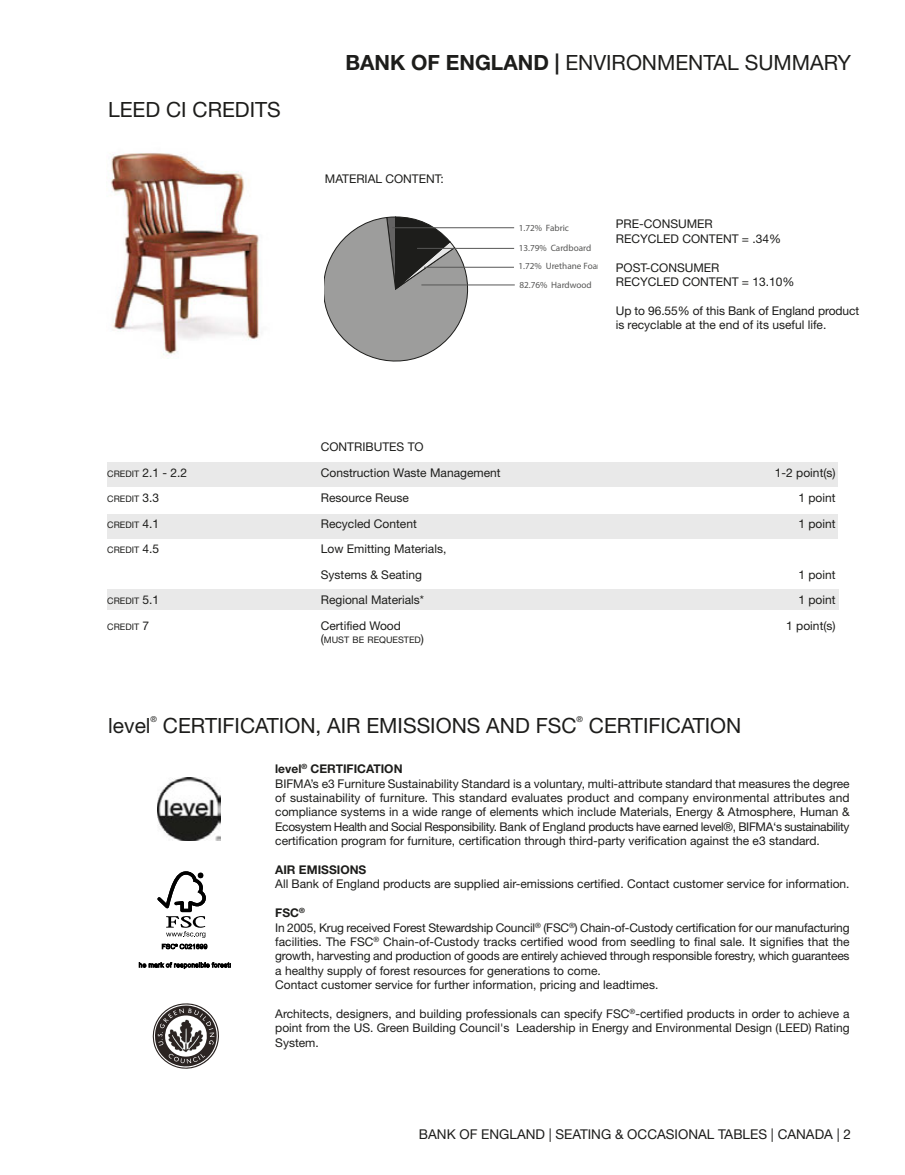
<style>
.page{position:relative;width:905px;height:1175px;background:#fff}
.page>*{position:absolute;margin:0;border:0;box-sizing:border-box;transform-origin:0 0}
.t1{font:21px "Helvetica Neue LT Std";color:#1d1d1b}
.t2{font:13.5px "Helvetica Neue LT Std";color:#1d1d1b}
.t3{font:12px/14.4px "Helvetica Neue LT Std";color:#1d1d1b}
.t4{font:700 12px "Helvetica Neue LT Std";color:#1d1d1b}
.t5{font:700 9.15px "Bell Gothic BT";color:#575756}
.t6{font:9px "Helvetica Neue LT Std";color:#1d1d1b}
.t7{font:8.1px "Helvetica Neue LT Std";color:#1d1d1b}
.s1{font-weight:700}
.s2{font-size:9px}
.s3{font-size:12px}
</style>
<div class="page">
<img style="left:111px;top:153px;width:149px;height:206px">
<svg style="left:324px;top:217px;width:153px;height:144px"></svg>
<hr style="left:421px;top:285px;width:94px;height:1px;background:#575756">
<hr style="left:392px;top:227px;width:122px;height:1px;background:#575756">
<hr style="left:417px;top:248px;width:97px;height:1px;background:#575756">
<hr style="left:424px;top:267px;width:90px;height:1px;background:#575756">
<svg style="left:157px;top:871px;width:50px;height:78px"></svg>
<svg style="left:139px;top:962px;width:92px;height:6px"></svg>
<svg style="left:152px;top:1003px;width:67px;height:66px"></svg>
<img style="left:157px;top:777px;width:63px;height:63px">
<div style="left:108px;top:462px;width:730px;height:24px;background:#e9e9e9"></div>
<div style="left:108px;top:513px;width:730px;height:25px;background:#e9e9e9"></div>
<div style="left:108px;top:589px;width:731px;height:21px;background:#e9e9e9"></div>
<h1 class="t1" style="left:108px;top:102px;width:174px">LEED CI CREDITS</h1>
<h1 class="t1" style="left:345px;top:55px;width:507px"><span class="s1">BANK OF ENGLAND |</span> ENVIRONMENTAL SUMMARY</h1>
<p class="t3" style="left:325px;top:173px;width:120px">MATERIAL CONTENT:</p>
<p class="t5" style="left:518px;top:222px;width:52px">1.72% Fabric</p>
<p class="t5" style="left:518px;top:242px;width:74px">13.79% Cardboard</p>
<p class="t5" style="left:518px;top:261px;width:88px">1.72% Urethane Foam</p>
<p class="t5" style="left:519px;top:279px;width:74px">82.76% Hardwood</p>
<p class="t3" style="left:616px;top:218px;width:167px">PRE-CONSUMER<br>RECYCLED CONTENT = .34%</p>
<p class="t3" style="left:616px;top:261px;width:180px">POST-CONSUMER<br>RECYCLED CONTENT = 13.10%</p>
<p class="t3" style="left:616px;top:305px;width:245px">Up to 96.55% of this Bank of England product is recyclable at the end of its useful life.</p>
<p class="t3" style="left:321px;top:441px;width:104px">CONTRIBUTES TO</p>
<p class="t3" style="left:107px;top:466px;width:82px"><span class="s2">CREDIT</span> 2.1 - 2.2</p>
<p class="t3" style="left:321px;top:466px;width:181px">Construction Waste Management</p>
<p class="t3" style="left:775px;top:466px;width:62px">1-2 point(s)</p>
<p class="t6" style="left:107px;top:496px;width:54px">CREDIT <span class="s3">3.3</span></p>
<p class="t3" style="left:321px;top:492px;width:90px">Resource Reuse</p>
<p class="t3" style="left:798px;top:492px;width:39px">1 point</p>
<p class="t6" style="left:107px;top:521px;width:54px">CREDIT <span class="s3">4.1</span></p>
<p class="t3" style="left:321px;top:517px;width:98px">Recycled Content</p>
<p class="t3" style="left:798px;top:517px;width:39px">1 point</p>
<p class="t6" style="left:107px;top:547px;width:54px">CREDIT <span class="s3">4.5</span></p>
<p class="t3" style="left:321px;top:537px;width:127px;line-height:25.5px">Low Emitting Materials,<br>Systems &amp; Seating</p>
<p class="t3" style="left:798px;top:568px;width:39px">1 point</p>
<p class="t6" style="left:107px;top:598px;width:54px">CREDIT <span class="s3">5.1</span></p>
<p class="t3" style="left:321px;top:594px;width:105px">Regional Materials*</p>
<p class="t3" style="left:798px;top:594px;width:39px">1 point</p>
<p class="t6" style="left:107px;top:623px;width:44px">CREDIT <span class="s3">7</span></p>
<p class="t3" style="left:321px;top:619px;width:82px">Certified Wood</p>
<p class="t3" style="left:786px;top:619px;width:51px">1 point(s)</p>
<p class="t6" style="left:321px;top:637px;width:105px"><span class="s3">(</span> MUST BE REQUESTED<span class="s3">)</span></p>
<h1 class="t1" style="left:108px;top:717px;width:44px">level</h1>
<p class="t7" style="left:151px;top:716px;width:8px">®</p>
<h1 class="t1" style="left:163px;top:717px;width:415px">CERTIFICATION, AIR EMISSIONS AND FSC</h1>
<p class="t7" style="left:576px;top:716px;width:8px">®</p>
<h1 class="t1" style="left:589px;top:717px;width:154px">CERTIFICATION</h1>
<p class="t3" style="left:275px;top:763px;width:576px"><span class="s1">level</span><sup>®</sup> <span class="s1">CERTIFICATION<br></span>BIFMA’s e3 Furniture Sustainability Standard is a voluntary, multi-attribute standard that measures the degree of sustainability of furniture. This standard evaluates product and company environmental attributes and compliance systems in a wide range of elements which include Materials, Energy &amp; Atmosphere, Human &amp; Ecosystem Health and Social Responsibility. Bank of England products have earned level®, BIFMA‘s sustainability certification program for furniture, certification through third-party verification against the e3 standard.</p>
<p class="t4" style="left:275px;top:865px;width:93px">AIR EMISSIONS</p>
<p class="t3" style="left:275px;top:878px;width:576px">All Bank of England products are supplied air-emissions certified. Contact customer service for information.</p>
<p class="t3" style="left:275px;top:907px;width:576px"><span class="s1">FSC</span><sup>®<br></sup>In 2005, Krug received Forest Stewardship Council<sup>®</sup> (FSC<sup>®</sup>) Chain-of-Custody certification for our manufacturing facilities. The FSC<sup>®</sup> Chain-of-Custody tracks certified wood from seedling to final sale. It signifies that the growth, harvesting and production of goods are entirely achieved through responsible forestry, which guarantees a healthy supply of forest resources for generations to come.<br>Contact customer service for further information, pricing and leadtimes.</p>
<p class="t3" style="left:275px;top:1007px;width:576px;text-align:justify">Architects, designers, and building professionals can specify FSC<sup>®</sup>-certified products in order to achieve a point from the US. Green Building Council's Leadership in Energy and Environmental Design (LEED) Rating System.</p>
<p class="t2" style="left:419px;top:1129px;width:433px">BANK OF ENGLAND | SEATING &amp; OCCASIONAL TABLES | CANADA | 2</p>
</div>
